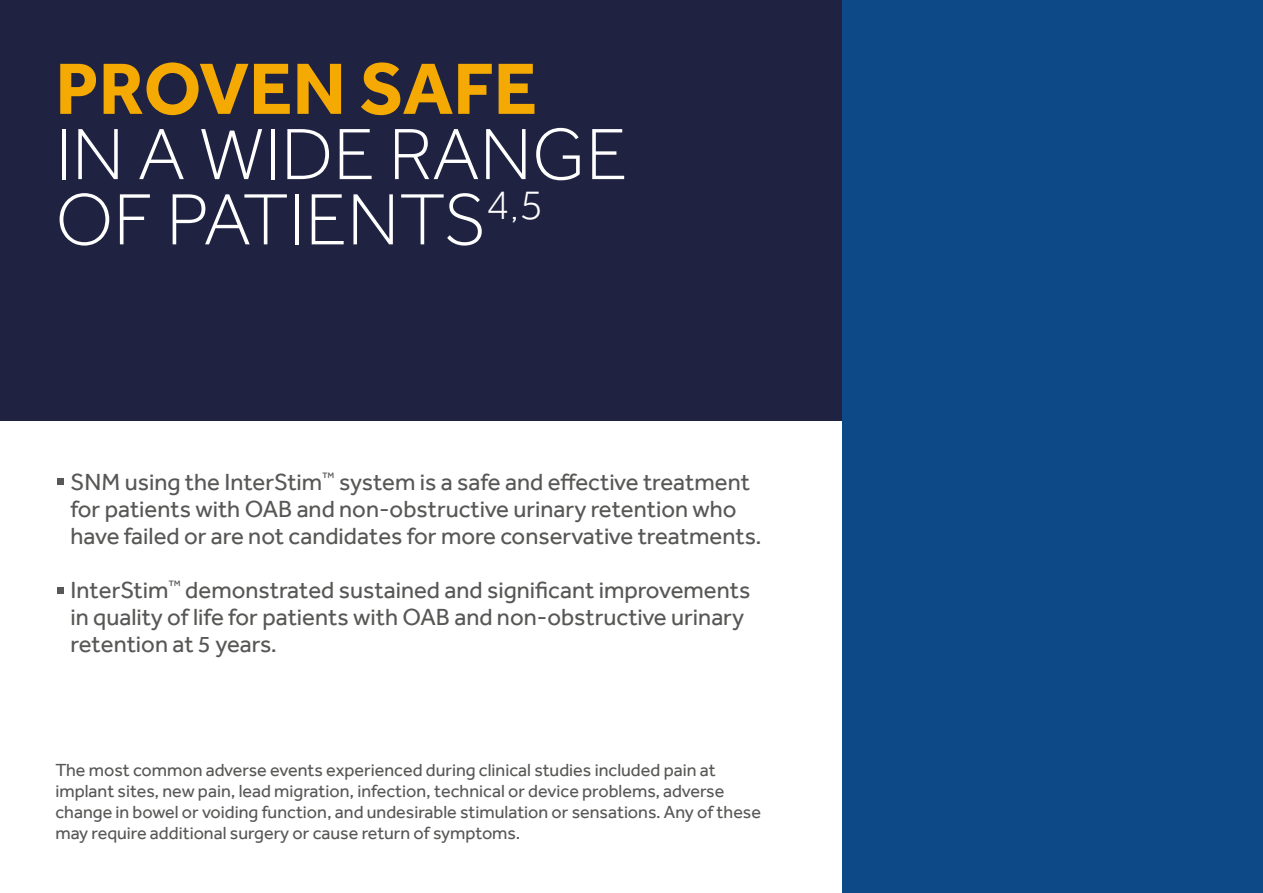
<style>
.page{position:relative;width:1263px;height:893px;background:#fff}
.page>*{position:absolute;margin:0;border:0;box-sizing:border-box;transform-origin:0 0}
.t1{font:300 75px/65.2px "Effra";color:#fff}
.t2{font:700 75px "Effra";color:#f5aa03}
.t3{font:24px/27px "Effra";color:#575756}
.t4{font:18px/21px "Effra";color:#575756}
</style>
<div class="page">
<div style="left:842px;top:0;width:421px;height:893px;background:#0d4987"></div>
<div style="left:0;top:0;width:842px;height:421px;background:#1f2341"></div>
<svg style="left:57px;top:479px;width:6px;height:6px"></svg>
<svg style="left:57px;top:588px;width:6px;height:6px"></svg>
<h1 class="t2" style="left:55px;top:43px;width:483px">PROVEN SAFE</h1>
<h1 class="t1" style="left:55px;top:121px;width:574px">IN A WIDE RANGE<br>OF PATIENTS<sup>4,5</sup></h1>
<p class="t3" style="left:71px;top:468px;width:692px">SNM using the InterStim<sup>™</sup> system is a safe and effective treatment for patients with OAB and non-obstructive urinary retention who have failed or are not candidates for more conservative treatments.</p>
<p class="t3" style="left:71px;top:576px;width:681px">InterStim<sup>™</sup> demonstrated sustained and significant improvements in quality of life for patients with OAB and non-obstructive urinary retention at 5 years.</p>
<p class="t4" style="left:55px;top:759px;width:707px">The most common adverse events experienced during clinical studies included pain at implant sites, new pain, lead migration, infection, technical or device problems, adverse change in bowel or voiding function, and undesirable stimulation or sensations. Any of these may require additional surgery or cause return of symptoms.</p>
</div>
